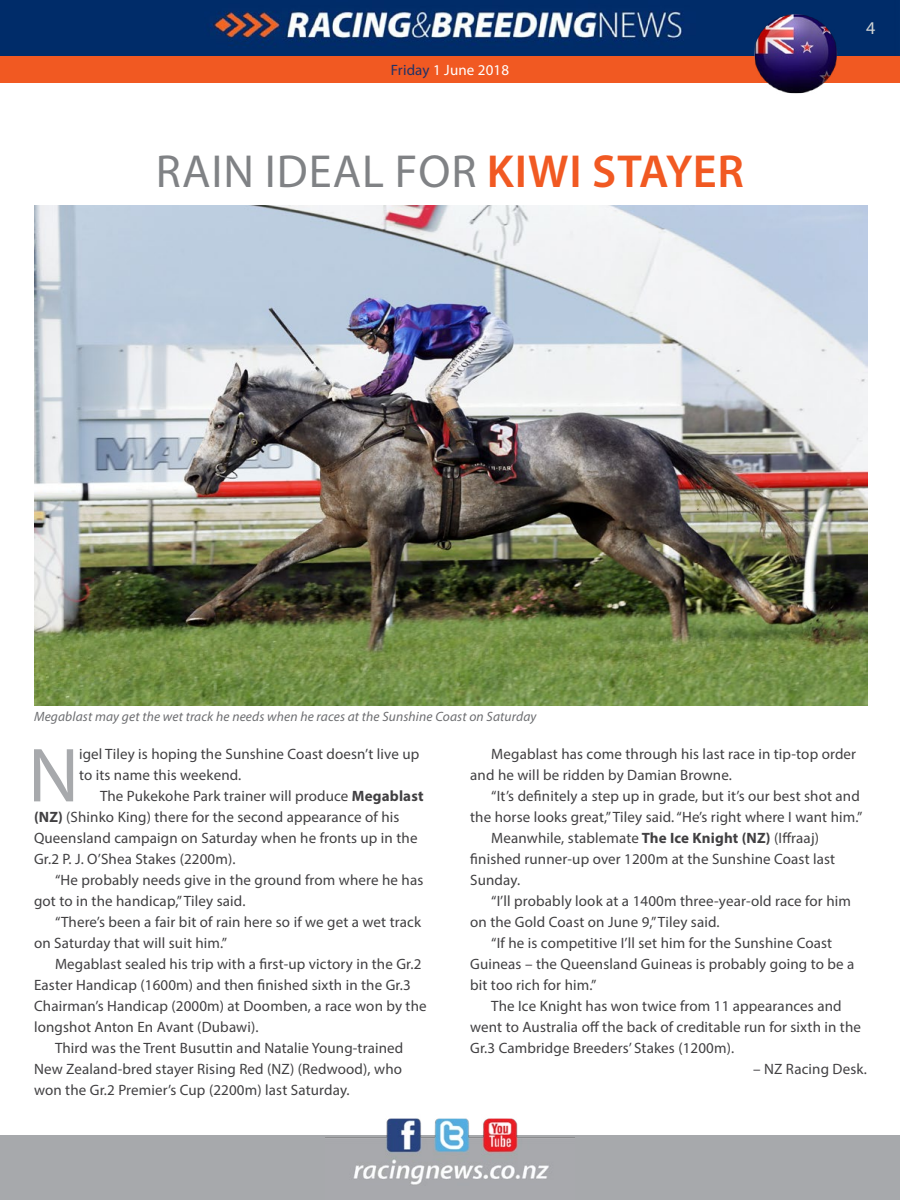
<style>
.page{position:relative;width:900px;height:1200px;background:#fff}
.page>*{position:absolute;margin:0;border:0;box-sizing:border-box;transform-origin:0 0}
.t1{font:77.25px "Myriad Pro";color:#a7a9ac}
.t2{font:46.5px "Myriad Pro";letter-spacing:.025em;color:#808285}
.t3{font:600 46.5px "Myriad Pro";color:#f15922}
.t4{font:18px "Myriad Pro";color:#d1d4d4}
.t5{font:15px/21px "Myriad Pro";letter-spacing:.01em;color:#414042}
.t6{font:15px "Myriad Pro";letter-spacing:.01em;color:#fff}
.t7{font:italic 13.5px "Myriad Pro";letter-spacing:.01em;color:#6d6e71}
.s1{color:#203267}
.s2{font-weight:700}
</style>
<div class="page">
<div style="left:0;top:1136px;width:900px;height:64px;background:#a7a9ac"></div>
<img style="left:325px;top:1118px;width:250px;height:67px">
<div style="left:0;top:56px;width:900px;height:27px;background:#f15922"></div>
<img style="left:0;top:0;width:900px;height:56px">
<img style="left:34px;top:206px;width:833px;height:500px">
<img style="left:752px;top:12px;width:88px;height:82px">
<p class="t6" style="left:391px;top:61px;width:120px"><span class="s1">Friday</span> 1 June 2018</p>
<h2 class="t2" style="left:156px;top:143px;width:148px">Rain ideal</h2>
<h2 class="t2" style="left:395px;top:143px;width:27px">for</h2>
<h2 class="t3" style="left:487px;top:142px;width:24px">KIWI</h2>
<h2 class="t3" style="left:592px;top:142px;width:126px">STAYER</h2>
<p class="t4" style="left:866px;top:17px;width:11px">4</p>
<p class="t7" style="left:34px;top:708px;width:504px">Megablast may get the wet track he needs when he races at the Sunshine Coast on Saturday</p>
<h1 class="t1" style="left:28px;top:728px;width:52px">N</h1>
<p class="t5" style="left:79px;top:744px;width:342px">igel Tiley is hoping the Sunshine Coast doesn’t live up to its name this weekend.</p>
<p class="t5" style="left:34px;top:786px;width:391px;text-indent:66px">The Pukekohe Park trainer will produce <span class="s2">Megablast (NZ)</span> (Shinko King) there for the second appearance of his Queensland campaign on Saturday when he fronts up in the Gr.2 P. J. O’Shea Stakes (2200m).</p>
<p class="t5" style="left:34px;top:870px;width:391px;text-indent:21px">“He probably needs give in the ground from where he has got to in the handicap,” Tiley said.</p>
<p class="t5" style="left:34px;top:912px;width:389px;text-indent:21px">“There’s been a fair bit of rain here so if we get a wet track on Saturday that will suit him.”</p>
<p class="t5" style="left:55px;top:954px;width:368px">Megablast sealed his trip with a first-up victory in the Gr.2</p>
<p class="t5" style="left:34px;top:975px;width:378px">Easter Handicap (1600m) and then finished sixth in the Gr.3</p>
<p class="t5" style="left:34px;top:996px;width:394px">Chairman’s Handicap (2000m) at Doomben, a race won by the</p>
<p class="t5" style="left:34px;top:1017px;width:226px">longshot Anton En Avant (Dubawi).</p>
<p class="t5" style="left:55px;top:1038px;width:350px">Third was the Trent Busuttin and Natalie Young-trained</p>
<p class="t5" style="left:34px;top:1059px;width:370px">New Zealand-bred stayer Rising Red (NZ) (Redwood), who</p>
<p class="t5" style="left:34px;top:1080px;width:317px">won the Gr.2 Premier’s Cup (2200m) last Saturday.</p>
<p class="t5" style="left:470px;top:744px;width:387px;text-indent:21px">Megablast has come through his last race in tip-top order and he will be ridden by Damian Browne.</p>
<p class="t5" style="left:491px;top:786px;width:370px">“It’s definitely a step up in grade, but it’s our best shot and</p>
<p class="t5" style="left:470px;top:807px;width:394px">the horse looks great,” Tiley said. “He’s right where I want him.”</p>
<p class="t5" style="left:491px;top:828px;width:329px">Meanwhile, stablemate <span class="s2">The Ice Knight (NZ)</span> (Iffraaj)</p>
<p class="t5" style="left:470px;top:849px;width:367px">finished runner-up over 1200m at the Sunshine Coast last</p>
<p class="t5" style="left:470px;top:870px;width:52px">Sunday.</p>
<p class="t5" style="left:491px;top:891px;width:361px">“I’ll probably look at a 1400m three-year-old race for him</p>
<p class="t5" style="left:470px;top:912px;width:251px">on the Gold Coast on June 9,” Tiley said.</p>
<p class="t5" style="left:491px;top:933px;width:342px">“If he is competitive I’ll set him for the Sunshine Coast</p>
<p class="t5" style="left:470px;top:954px;width:386px">Guineas – the Queensland Guineas is probably going to be a</p>
<p class="t5" style="left:470px;top:975px;width:128px">bit too rich for him.”</p>
<p class="t5" style="left:491px;top:996px;width:352px">The Ice Knight has won twice from 11 appearances and</p>
<p class="t5" style="left:470px;top:1017px;width:392px">went to Australia off the back of creditable run for sixth in the</p>
<p class="t5" style="left:470px;top:1038px;width:266px">Gr.3 Cambridge Breeders’ Stakes (1200m).</p>
<p class="t5" style="left:753px;top:1059px;width:115px">– NZ Racing Desk.</p>
</div>
